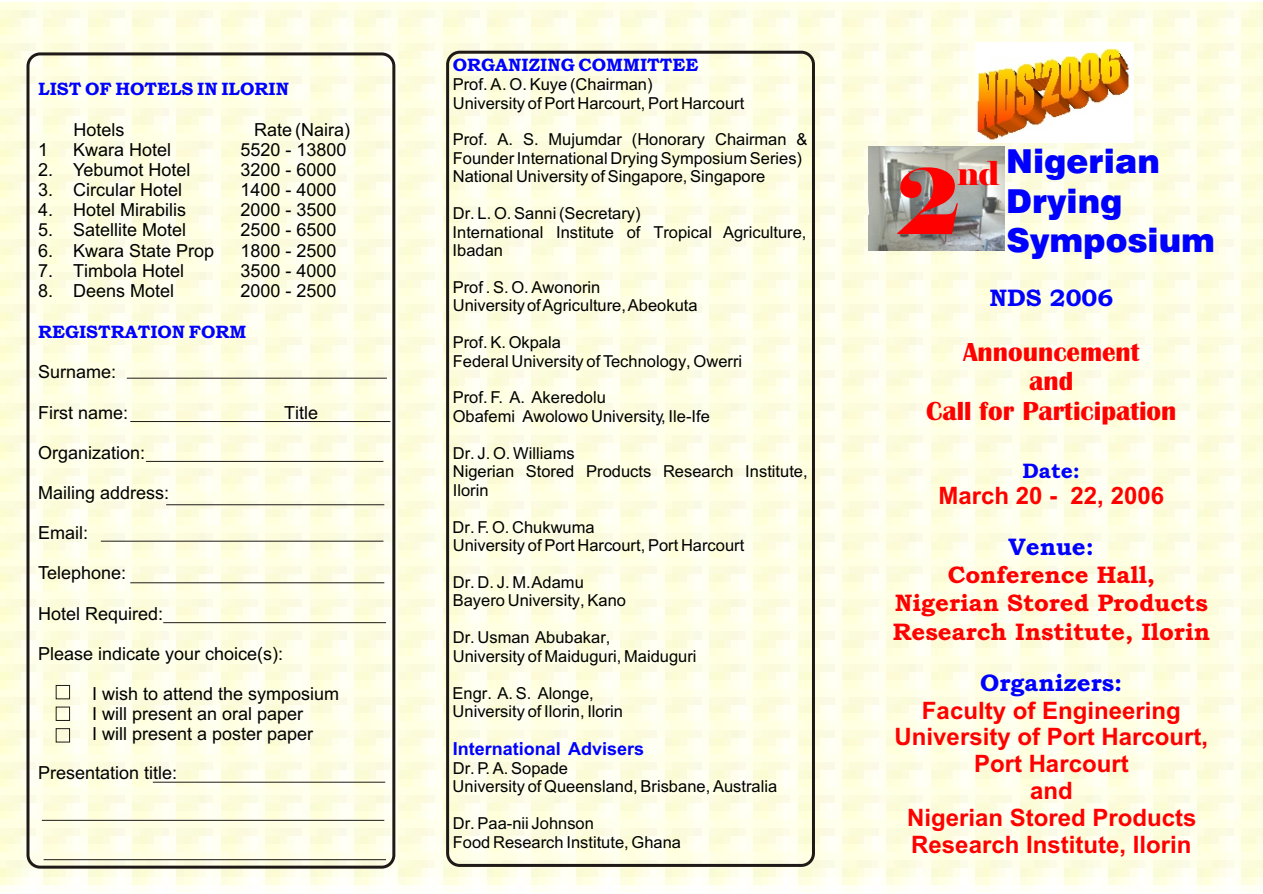
<style>
.page{position:relative;width:1263px;height:894px;background:#fff}
.page>*{position:absolute;margin:0;border:0;box-sizing:border-box;transform-origin:0 0}
.t1{font:90px "Elephant";color:#f00}
.t2{font:33px/39.8px "Swis 721 Blk BT";color:#00f}
.t3{font:700 27px/29.8px "Britannic";color:#f00;text-align:center}
.t4{font:700 24px/26.8px "Arial";color:#f00;text-align:center}
.t5{font:24px/28.2px "Bookman Old Style";color:#f00;text-align:center}
.t6{font:24px "Bookman Old Style";color:#00f}
.t7{font:21px "Bookman Old Style";color:#00f}
.t8{font:18px/20.1px "Arial";color:#000}
.t9{font:18px "Bookman Old Style";color:#00f}
.t10{font:700 18px "Arial";color:#00f}
.t11{font:16.5px/18.5px "Arial";color:#000}
.s1{font-family:"Elephant";color:#f00}
</style>
<div class="page">
<img style="left:0;top:3px;width:1263px;height:889px">
<img style="left:975px;top:42px;width:159px;height:101px">
<div style="left:446px;top:51px;width:369px;height:816px;border:3px solid #1f1a17;border-radius:12px"></div>
<div style="left:27px;top:52px;width:368px;height:817px;border:3px solid #1f1a17;border-radius:12px"></div>
<svg style="left:126px;top:377px;width:262px;height:2px"></svg>
<svg style="left:130px;top:421px;width:261px;height:1px"></svg>
<svg style="left:145px;top:461px;width:239px;height:1px"></svg>
<svg style="left:165px;top:504px;width:220px;height:2px"></svg>
<svg style="left:100px;top:540px;width:284px;height:2px"></svg>
<svg style="left:130px;top:582px;width:255px;height:2px"></svg>
<svg style="left:163px;top:622px;width:224px;height:1px"></svg>
<svg style="left:152px;top:781px;width:234px;height:2px"></svg>
<svg style="left:41px;top:820px;width:344px;height:1px"></svg>
<svg style="left:43px;top:859px;width:344px;height:1px"></svg>
<div style="left:56px;top:685px;width:14px;height:14px;border:1px solid #1f1a17"></div>
<div style="left:56px;top:728px;width:14px;height:14px;border:1px solid #1f1a17"></div>
<div style="left:56px;top:707px;width:14px;height:14px;border:1px solid #1f1a17"></div>
<img style="left:868px;top:146px;width:137px;height:105px">
<p class="t9" style="left:38px;top:82px;width:252px">LIST OF HOTELS IN ILORIN</p>
<p class="t8" style="left:74px;top:121px;width:53px">Hotels</p>
<p class="t8" style="left:254px;top:121px;width:98px">Rate (Naira)</p>
<p class="t8" style="left:38px;top:141px;width:12px">1</p>
<p class="t8" style="left:73px;top:141px;width:100px">Kwara Hotel</p>
<p class="t8" style="left:241px;top:141px;width:108px">5520 - 13800</p>
<p class="t8" style="left:38px;top:161px;width:154px">2. Yebumot Hotel</p>
<p class="t8" style="left:241px;top:161px;width:98px">3200 - 6000</p>
<p class="t8" style="left:38px;top:182px;width:146px">3. Circular Hotel</p>
<p class="t8" style="left:241px;top:182px;width:98px">1400 - 4000</p>
<p class="t8" style="left:38px;top:202px;width:150px">4. Hotel Mirabilis</p>
<p class="t8" style="left:241px;top:202px;width:98px">2000 - 3500</p>
<p class="t8" style="left:38px;top:222px;width:150px">5. Satellite Motel</p>
<p class="t8" style="left:241px;top:222px;width:98px">2500 - 6500</p>
<p class="t8" style="left:38px;top:242px;width:178px">6. Kwara State Prop</p>
<p class="t8" style="left:241px;top:242px;width:98px">1800 - 2500</p>
<p class="t8" style="left:38px;top:262px;width:148px">7. Timbola Hotel</p>
<p class="t8" style="left:241px;top:262px;width:98px">3500 - 4000</p>
<p class="t8" style="left:38px;top:282px;width:138px">8. Deens Motel</p>
<p class="t8" style="left:241px;top:282px;width:98px">2000 - 2500</p>
<p class="t9" style="left:38px;top:325px;width:210px">REGISTRATION FORM</p>
<p class="t8" style="left:38px;top:364px;width:80px">Surname:</p>
<p class="t8" style="left:38px;top:404px;width:92px">First name:</p>
<p class="t8" style="left:284px;top:404px;width:36px">Title</p>
<p class="t8" style="left:38px;top:444px;width:109px">Organization:</p>
<p class="t8" style="left:38px;top:484px;width:133px">Mailing address:</p>
<p class="t8" style="left:38px;top:524px;width:52px">Email:</p>
<p class="t8" style="left:38px;top:565px;width:90px">Telephone:</p>
<p class="t8" style="left:38px;top:605px;width:127px">Hotel Required:</p>
<p class="t8" style="left:38px;top:645px;width:247px">Please indicate your choice(s):</p>
<p class="t8" style="left:92px;top:685px;width:249px">I wish to attend the symposium<br>I will present an oral paper<br>I will present a poster paper</p>
<p class="t8" style="left:38px;top:764px;width:141px">Presentation title:</p>
<p class="t9" style="left:453px;top:58px;width:247px">ORGANIZING COMMITTEE</p>
<p class="t11" style="left:453px;top:77px;width:293px">Prof. A . O. Kuye (Chairman)<br>University of Port Harcourt, Port Harcourt</p>
<p class="t11" style="left:453px;top:132px;width:356px">Prof. A. S. Mujumdar (Honorary Chairman &amp;<br>Founder International Drying Symposium Series)<br>National University of Singapore, Singapore</p>
<p class="t11" style="left:453px;top:206px;width:355px">Dr. L. O. Sanni (Secretary)<br>International Institute of Tropical Agriculture,<br>Ibadan</p>
<p class="t11" style="left:453px;top:279px;width:246px">Prof . S. O. Awonorin<br>University of Agriculture, Abeokuta</p>
<p class="t11" style="left:453px;top:335px;width:291px">Prof. K. Okpala<br>Federal University of Technology, Owerri</p>
<p class="t11" style="left:453px;top:390px;width:259px">Prof. F. A. Akeredolu<br>Obafemi Awolowo University, Ile-Ife</p>
<p class="t11" style="left:453px;top:445px;width:356px">Dr. J. O. Williams<br>Nigerian Stored Products Research Institute,<br>Ilorin</p>
<p class="t11" style="left:453px;top:519px;width:293px">Dr. F. O. Chukwuma<br>University of Port Harcourt, Port Harcourt</p>
<p class="t11" style="left:453px;top:574px;width:175px">Dr. D. J. M. Adamu<br>Bayero University, Kano</p>
<p class="t11" style="left:453px;top:630px;width:245px">Dr. Usman Abubakar,<br>University of Maiduguri, Maiduguri</p>
<p class="t11" style="left:453px;top:685px;width:172px">Engr. A. S. Alonge,<br>University of Ilorin, Ilorin</p>
<p class="t10" style="left:453px;top:742px;width:193px">International Advisers</p>
<p class="t11" style="left:453px;top:760px;width:326px">Dr. P. A. Sopade<br>University of Queensland, Brisbane, Australia</p>
<p class="t11" style="left:453px;top:816px;width:230px">Dr. Paa-nii Johnson<br>Food Research Institute, Ghana</p>
<h2 class="t2" style="left:1006px;top:144px;width:210px;text-indent:-49px"><span class="s1">nd</span> Nigerian<br>Drying<br>Symposium</h2>
<h3 class="t6" style="left:989px;top:289px;width:125px">NDS 2006</h3>
<h1 class="t1" style="left:896px;top:147px;width:67px">2</h1>
<h3 class="t3" style="left:926px;top:339px;width:252px">Announcement<br>and<br>Call for Participation</h3>
<p class="t7" style="left:1023px;top:462px;width:59px">Date:</p>
<h3 class="t4" style="left:939px;top:484px;width:227px">March 20 - 22, 2006</h3>
<h3 class="t6" style="left:1009px;top:538px;width:87px">Venue:</h3>
<h3 class="t5" style="left:893px;top:563px;width:319px">Conference Hall,<br>Nigerian Stored Products<br>Research Institute, Ilorin</h3>
<h3 class="t6" style="left:980px;top:674px;width:144px">Organizers:</h3>
<h3 class="t4" style="left:895px;top:699px;width:315px">Faculty of Engineering<br>University of Port Harcourt,<br>Port Harcourt<br>and<br>Nigerian Stored Products<br>Research Institute, Ilorin</h3>
</div>
